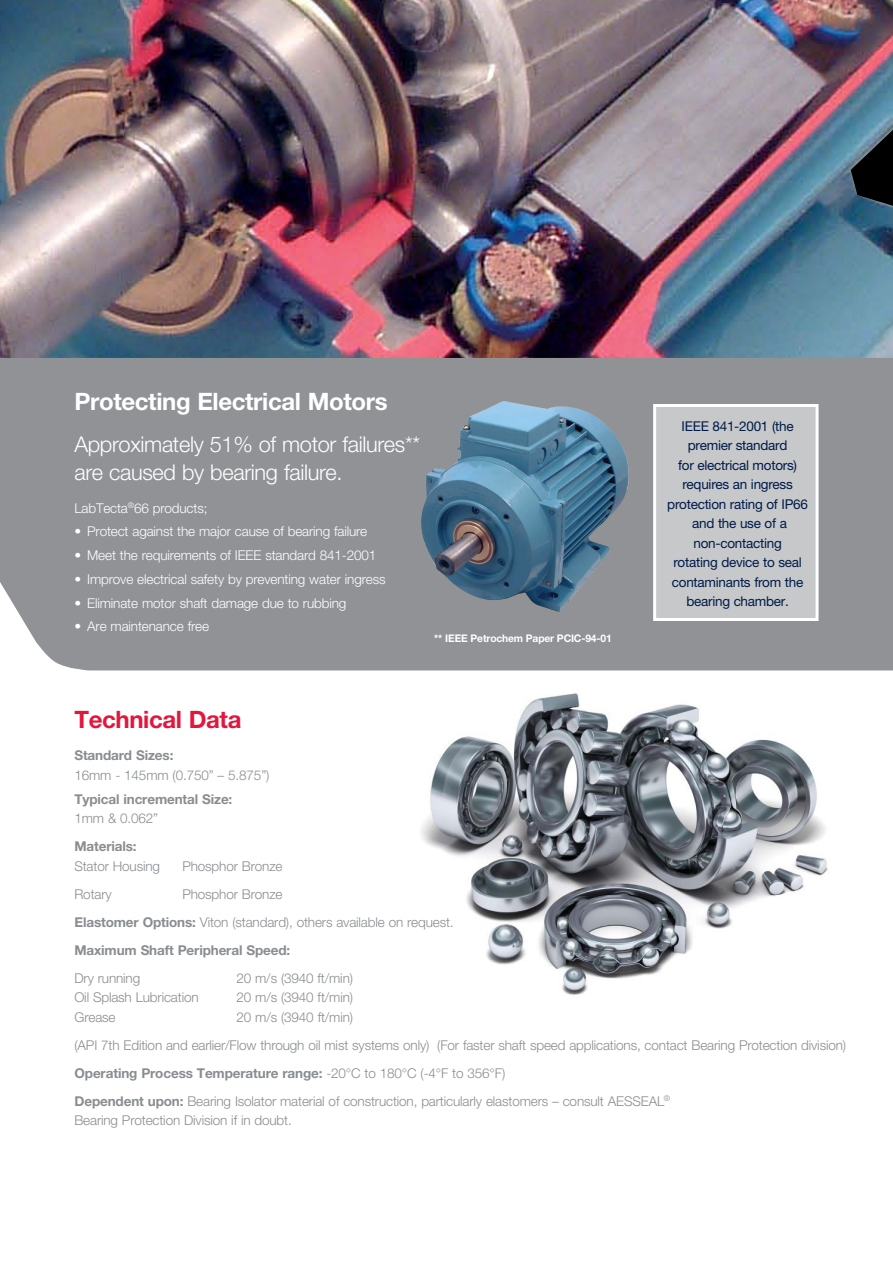
<style>
.page{position:relative;width:893px;height:1263px;background:#fff}
.page>*{position:absolute;margin:0;border:0;box-sizing:border-box;transform-origin:0 0}
.t1{font:700 24px "Helvetica Neue LTW1 G";letter-spacing:-.015em;color:#fff}
.t2{font:700 24px "Helvetica Neue LTW1 G";letter-spacing:-.015em;color:#e3173e}
.t3{font:300 21.75px/28.5px "Helvetica Neue LTW1 G";letter-spacing:-.015em;color:#fff}
.t4{font:300 13.5px/28px "Helvetica Neue LTW1 G";letter-spacing:-.01em;color:#898d90}
.t5{font:300 13.5px "Helvetica Neue LTW1 G";letter-spacing:-.01em;color:#fff}
.t6{font:13.5px/19.5px "Helvetica Neue LTW1 G";letter-spacing:-.02em;color:#001b49;text-align:center}
.t7{font:700 13.5px "Helvetica Neue LTW1 G";letter-spacing:-.01em;color:#898d90}
.t8{font:700 10.5px "Helvetica Neue LTW1 G";letter-spacing:-.015em;color:#fff}
.s1{font-weight:700}
</style>
<div class="page">
<img style="left:421px;top:693px;width:407px;height:302px">
<img style="left:0;top:0;width:893px;height:670px">
<img style="left:421px;top:401px;width:208px;height:211px">
<div style="left:653px;top:404px;width:166px;height:217px;background:#c7c8ca;border:3px solid #fff"></div>
<h1 class="t1" style="left:74px;top:387px;width:315px">Protecting Electrical Motors</h1>
<h2 class="t3" style="left:74px;top:430px;width:347px">Approximately 51% of motor failures** are caused by bearing failure.</h2>
<p class="t5" style="left:74px;top:499px;width:135px">LabTecta<sup>®</sup>66 products;</p>
<p class="t5" style="left:74px;top:523px;width:294px">• Protect against the major cause of bearing failure</p>
<p class="t5" style="left:74px;top:547px;width:303px">• Meet the requirements of IEEE standard 841-2001</p>
<p class="t5" style="left:74px;top:571px;width:313px">• Improve electrical safety by preventing water ingress</p>
<p class="t5" style="left:74px;top:594px;width:273px">• Eliminate motor shaft damage due to rubbing</p>
<p class="t5" style="left:75px;top:618px;width:136px">• Are maintenance free</p>
<p class="t8" style="left:434px;top:632px;width:179px">** IEEE Petrochem Paper PCIC-94-01</p>
<p class="t6" style="left:667px;top:416px;width:142px">IEEE 841-2001 (the premier standard<br>for electrical motors) requires an ingress protection rating of IP66 and the use of a non-contacting<br>rotating device to seal contaminants from the bearing chamber.</p>
<h1 class="t2" style="left:74px;top:705px;width:169px">Technical Data</h1>
<p class="t7" style="left:74px;top:747px;width:101px">Standard Sizes:</p>
<p class="t4" style="left:74px;top:761px;width:197px">16mm - 145mm (0.750” – 5.875”)</p>
<p class="t7" style="left:74px;top:790px;width:159px">Typical incremental Size:</p>
<p class="t4" style="left:74px;top:804px;width:85px">1mm &amp; 0.062”</p>
<p class="t7" style="left:74px;top:838px;width:64px">Materials:</p>
<p class="t4" style="left:74px;top:852px;width:87px">Stator Housing</p>
<p class="t4" style="left:182px;top:852px;width:102px">Phosphor Bronze</p>
<p class="t4" style="left:74px;top:880px;width:39px">Rotary</p>
<p class="t4" style="left:74px;top:880px;width:381px;text-indent:108px">Phosphor Bronze<br><span class="s1">Elastomer Options:</span> Viton (standard), others available on request.<br><span class="s1">Maximum Shaft Peripheral Speed:</span></p>
<p class="t4" style="left:74px;top:964px;width:67px">Dry running</p>
<p class="t4" style="left:236px;top:964px;width:118px">20 m/s (3940 ft/min)</p>
<p class="t4" style="left:74px;top:983px;width:126px">Oil Splash Lubrication</p>
<p class="t4" style="left:236px;top:983px;width:118px">20 m/s (3940 ft/min)</p>
<p class="t4" style="left:74px;top:1003px;width:43px">Grease</p>
<p class="t4" style="left:74px;top:1003px;width:773px;text-indent:162px">20 m/s (3940 ft/min)<br>(API 7th Edition and earlier/Flow through oil mist systems only) (For faster shaft speed applications, contact Bearing Protection division)<br><span class="s1">Operating Process Temperature range:</span> -20°C to 180°C (-4°F to 356°F)<br><span class="s1">Dependent upon:</span> Bearing Isolator material of construction, particularly elastomers – consult AESSEAL<sup>®</sup></p>
<p class="t4" style="left:74px;top:1106px;width:219px">Bearing Protection Division if in doubt.</p>
</div>
